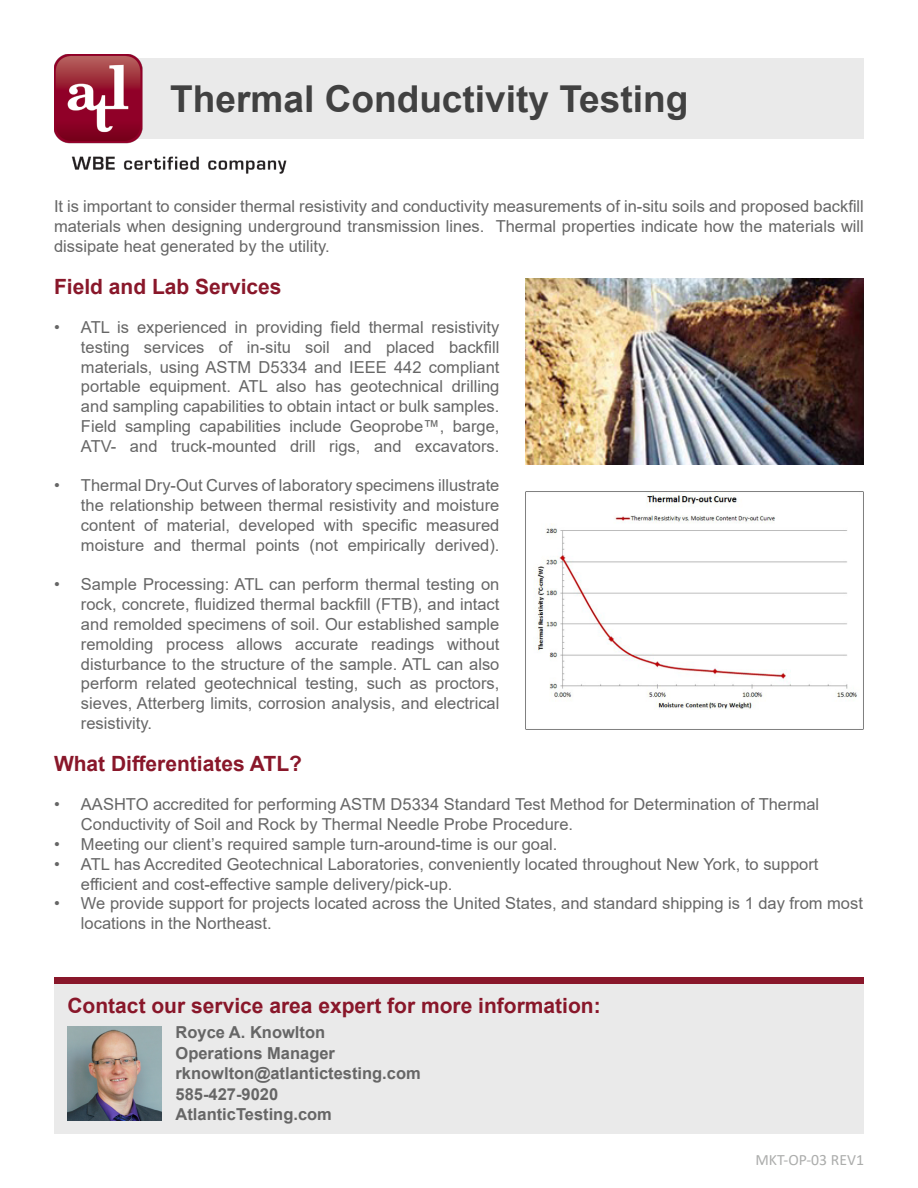
<style>
.page{position:relative;width:918px;height:1188px;background:#fff}
.page>*{position:absolute;margin:0;border:0;box-sizing:border-box;transform-origin:0 0}
.t1{font:700 37.05px "Arial";color:#414141}
.t2{font:700 21px "Arial";color:#89172a}
.t3{font:16.5px/19.8px "Arial";color:#666;text-align:justify}
.t4{font:700 16.5px/20.5px "Arial";color:#666}
.t5{font:15.75px "Calibri";color:#acadac}
</style>
<div class="page">
<img style="left:526px;top:279px;width:337px;height:186px">
<img style="left:534px;top:492px;width:330px;height:237px">
<div style="left:122px;top:58px;width:742px;height:81px;background:#eaeaea"></div>
<img style="left:54px;top:54px;width:232px;height:119px">
<div style="left:54px;top:984px;width:810px;height:150px;background:#eaeaea"></div>
<img style="left:68px;top:1026px;width:94px;height:94px">
<div style="left:54px;top:977px;width:810px;height:7px;background:#89172a"></div>
<h1 class="t1" style="left:170px;top:73px;width:520px">Thermal Conductivity Testing</h1>
<p class="t3" style="left:54px;top:196px;width:811px">It is important to consider thermal resistivity and conductivity measurements of in-situ soils and proposed backfill materials when designing underground transmission lines. Thermal properties indicate how the materials will dissipate heat generated by the utility.</p>
<p class="t2" style="left:54px;top:272px;width:229px">Field and Lab Services</p>
<p class="t3" style="left:81px;top:317px;width:420px;text-indent:-27px">• ATL is experienced in providing field thermal resistivity testing services of in-situ soil and placed backfill materials, using ASTM D5334 and IEEE 442 compliant portable equipment. ATL also has geotechnical drilling and sampling capabilities to obtain intact or bulk samples.<br>Field sampling capabilities include Geoprobe™, barge, ATV- and truck-mounted drill rigs, and excavators.</p>
<p class="t3" style="left:81px;top:476px;width:420px;text-indent:-27px">• Thermal Dry-Out Curves of laboratory specimens illustrate the relationship between thermal resistivity and moisture content of material, developed with specific measured moisture and thermal points (not empirically derived).</p>
<p class="t3" style="left:81px;top:575px;width:420px;text-indent:-27px">• Sample Processing: ATL can perform thermal testing on rock, concrete, fluidized thermal backfill (FTB), and intact and remolded specimens of soil. Our established sample remolding process allows accurate readings without disturbance to the structure of the sample. ATL can also perform related geotechnical testing, such as proctors, sieves, Atterberg limits, corrosion analysis, and electrical resistivity.</p>
<p class="t2" style="left:54px;top:749px;width:250px">What Differentiates ATL?</p>
<p class="t3" style="left:81px;top:795px;width:740px;text-indent:-27px">• AASHTO accredited for performing ASTM D5334 Standard Test Method for Determination of Thermal<br>Conductivity of Soil and Rock by Thermal Needle Probe Procedure.</p>
<p class="t3" style="left:54px;top:834px;width:505px">• Meeting our client’s required sample turn-around-time is our goal.</p>
<p class="t3" style="left:81px;top:854px;width:739px;text-indent:-27px">• ATL has Accredited Geotechnical Laboratories, conveniently located throughout New York, to support efficient and cost-effective sample delivery/pick-up.</p>
<p class="t3" style="left:81px;top:894px;width:783px;text-indent:-27px">• We provide support for projects located across the United States, and standard shipping is 1 day from most locations in the Northeast.</p>
<p class="t2" style="left:68px;top:990px;width:535px">Contact our service area expert for more information:</p>
<p class="t4" style="left:176px;top:1022px;width:247px">Royce A. Knowlton<br>Operations Manager rknowlton@atlantictesting.com<br>585-427-9020<br>AtlanticTesting.com</p>
<p class="t5" style="left:755px;top:1149px;width:110px">MKT-OP-03 REV1</p>
</div>
